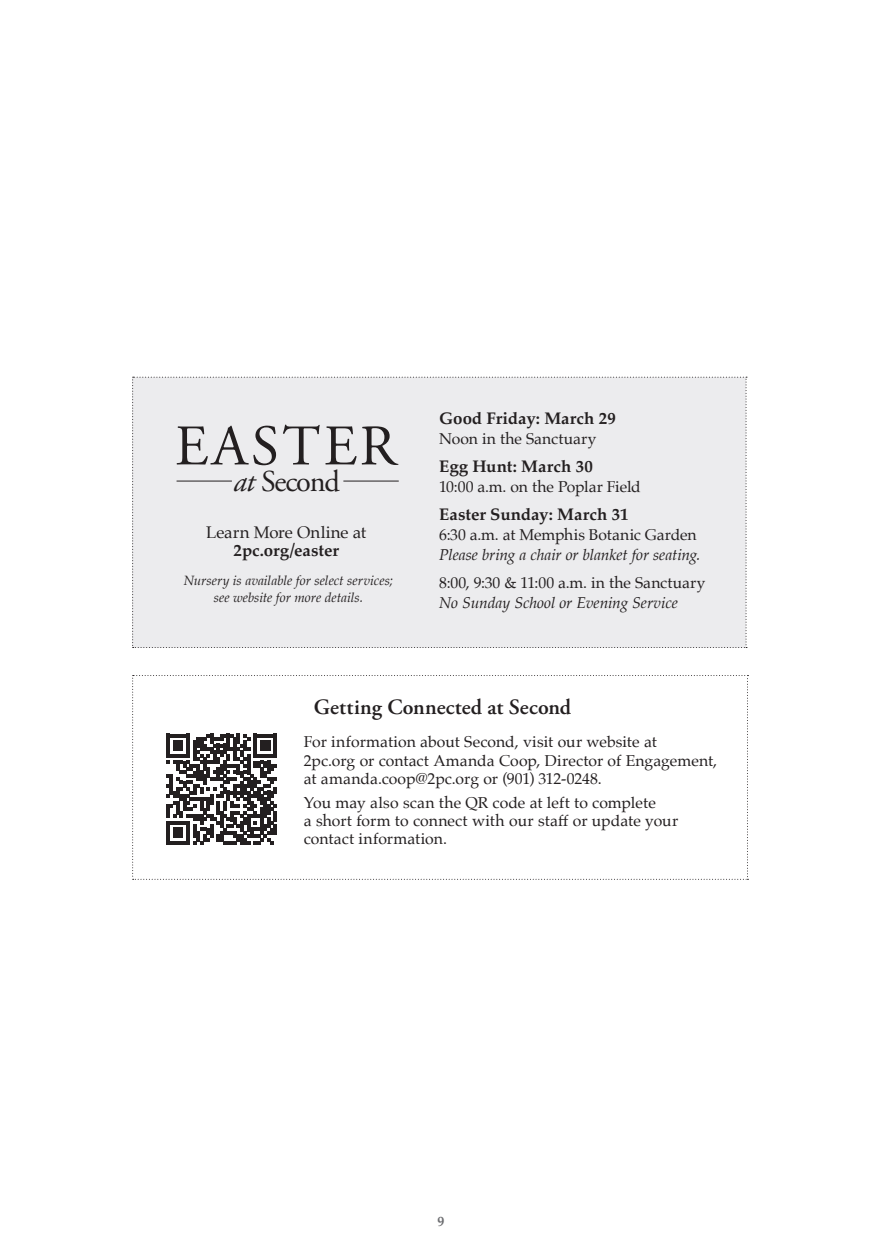
<style>
.page{position:relative;width:882px;height:1260px;background:#fff}
.page>*{position:absolute;margin:0;border:0;box-sizing:border-box;transform-origin:0 0}
.t1{font:57.23px "Adobe Garamond Pro";letter-spacing:.06em;color:#231f20}
.t2{font:30.28px "Adobe Garamond Pro";color:#231f20}
.t3{font:600 21.88px "Adobe Garamond Pro";letter-spacing:.005em;color:#231f20}
.t4{font:700 16.8px "Palatino";color:#231f20}
.t5{font:16.8px "Palatino";letter-spacing:-.005em;color:#231f20}
.t6{font:15.75px/18.4px "Palatino";color:#231f20}
.t7{font:italic 15.75px "Palatino";letter-spacing:-.005em;color:#231f20}
.t8{font:700 14px "Palatino";color:#6c6d70}
.t9{font:italic 13.47px/16.8px "Palatino";color:#231f20;text-align:center}
.s1{font-style:italic}
</style>
<div class="page">
<div style="left:132px;top:377px;width:615px;height:271px;background:#ececee"></div>
<hr style="left:177px;top:481px;width:55px;height:1px;background:#231f20">
<hr style="left:343px;top:481px;width:56px;height:1px;background:#231f20">
<svg style="left:132px;top:675px;width:616px;height:205px"></svg>
<h1 class="t1" style="left:175px;top:412px;width:223px">EASTER</h1>
<h2 class="t2" style="left:233px;top:463px;width:108px"><span class="s1">at</span> Second</h2>
<p class="t5" style="left:206px;top:518px;width:162px">Learn More Online at</p>
<p class="t4" style="left:234px;top:536px;width:107px">2pc.org/easter</p>
<p class="t9" style="left:184px;top:572px;width:211px">Nursery is available for select services; see website for more details.</p>
<p class="t4" style="left:439px;top:403px;width:178px">Good Friday: March 29</p>
<p class="t6" style="left:439px;top:429px;width:159px">Noon in the Sanctuary</p>
<p class="t4" style="left:439px;top:451px;width:155px">Egg Hunt: March 30</p>
<p class="t6" style="left:439px;top:477px;width:203px">10:00 a.m. on the Poplar Field</p>
<p class="t4" style="left:439px;top:500px;width:191px">Easter Sunday: March 31</p>
<p class="t6" style="left:439px;top:525px;width:259px">6:30 a.m. at Memphis Botanic Garden</p>
<p class="t7" style="left:439px;top:541px;width:263px">Please bring a chair or blanket for seating.</p>
<p class="t6" style="left:439px;top:573px;width:268px">8:00, 9:30 &amp; 11:00 a.m. in the Sanctuary</p>
<p class="t7" style="left:439px;top:589px;width:240px">No Sunday School or Evening Service</p>
<h3 class="t3" style="left:314px;top:695px;width:259px">Getting Connected at Second</h3>
<p class="t6" style="left:304px;top:733px;width:415px">For information about Second, visit our website at<br>2pc.org or contact Amanda Coop, Director of Engagement, at amanda.coop@2pc.org or (901) 312-0248.</p>
<p class="t6" style="left:304px;top:793px;width:376px">You may also scan the QR code at left to complete<br>a short form to connect with our staff or update your contact information.</p>
<p class="t8" style="left:438px;top:1209px;width:8px">9</p>
</div>
